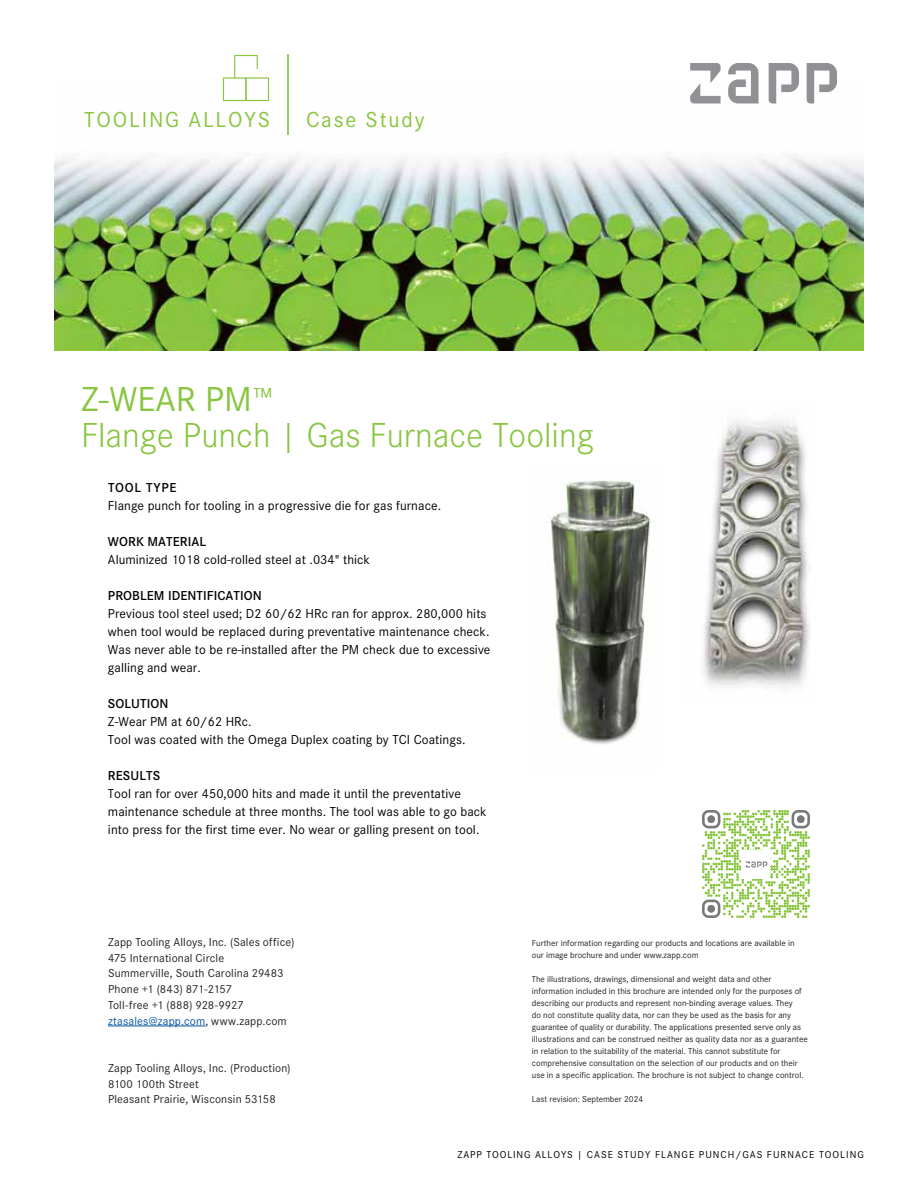
<style>
.page{position:relative;width:918px;height:1188px;background:#fff}
.page>*{position:absolute;margin:0;border:0;box-sizing:border-box;transform-origin:0 0}
.t1{font:300 36px/36px "Corporate S Pro";color:#88c540}
.t2{font:22.5px "Corporate S Pro";letter-spacing:.08em;color:#88c540}
.t3{font:13.5px/18px "Corporate S Pro";letter-spacing:.005em;color:#000}
.t4{font:600 13.5px "Corporate S Pro";letter-spacing:.005em;color:#000}
.t5{font:600 13.5px "Corporate S Pro";letter-spacing:.055em;color:#000}
.t6{font:12px/15.8px "Corporate S Pro";letter-spacing:.015em;color:#231f20}
.t7{font:10.5px "Corporate S";letter-spacing:.095em;color:#000}
.t8{font:9px/12px "Corporate S Pro";color:#231f20}
.s1{font-weight:400}
.s2{color:#0054a5}
</style>
<div class="page">
<img style="left:54px;top:81px;width:810px;height:270px">
<svg style="left:690px;top:63px;width:147px;height:41px"></svg>
<hr style="left:108px;top:1026px;width:97px;height:1px;background:#0054a5">
<svg style="left:702px;top:810px;width:108px;height:108px"></svg>
<img style="left:549px;top:480px;width:102px;height:264px">
<img style="left:703px;top:420px;width:107px;height:267px">
<hr style="left:287px;top:54px;width:2px;height:81px;background:#88c540">
<svg style="left:234px;top:54px;width:24px;height:23px"></svg>
<div style="left:223px;top:77px;width:24px;height:24px;border:1px solid #88c540"></div>
<div style="left:245px;top:77px;width:24px;height:24px;border:1px solid #88c540"></div>
<h2 class="t2" style="left:84px;top:103px;width:187px">TOOLING ALLOYS</h2>
<h2 class="t2" style="left:306px;top:103px;width:120px">Case Study</h2>
<h1 class="t1" style="left:81px;top:379px;width:514px"><span class="s1">Z-WEAR PM</span><sup>™<br></sup>Flange Punch | Gas Furnace Tooling</h1>
<h3 class="t5" style="left:108px;top:477px;width:70px">TOOL TYPE</h3>
<h3 class="t3" style="left:108px;top:495px;width:335px">Flange punch for tooling in a progressive die for gas furnace.</h3>
<h3 class="t4" style="left:108px;top:531px;width:100px">WORK MATERIAL</h3>
<h3 class="t3" style="left:108px;top:549px;width:264px">Aluminized 1018 cold-rolled steel at .034" thick</h3>
<h3 class="t4" style="left:108px;top:585px;width:155px">PROBLEM IDENTIFICATION</h3>
<h3 class="t3" style="left:108px;top:603px;width:384px">Previous tool steel used; D2 60/62 HRc ran for approx. 280,000 hits when tool would be replaced during preventative maintenance check.<br>Was never able to be re-installed after the PM check due to excessive galling and wear.</h3>
<h3 class="t4" style="left:108px;top:693px;width:62px">SOLUTION</h3>
<h3 class="t3" style="left:108px;top:711px;width:359px">Z-Wear PM at 60/62 HRc.<br>Tool was coated with the Omega Duplex coating by TCI Coatings.</h3>
<h3 class="t4" style="left:108px;top:765px;width:54px">RESULTS</h3>
<h3 class="t3" style="left:108px;top:783px;width:380px">Tool ran for over 450,000 hits and made it until the preventative maintenance schedule at three months. The tool was able to go back into press for the first time ever. No wear or galling present on tool.</h3>
<h3 class="t6" style="left:108px;top:933px;width:188px">Zapp Tooling Alloys, Inc. (Sales office)<br>475 International Circle<br>Summerville, South Carolina 29483<br>Phone +1 (843) 871-2157<br>Toll-free +1 (888) 928-9927 <span class="s2">ztasales@zapp.com</span>, www.zapp.com</h3>
<h3 class="t6" style="left:108px;top:1059px;width:184px">Zapp Tooling Alloys, Inc. (Production)<br>8100 100th Street<br>Pleasant Prairie, Wisconsin 53158</h3>
<p class="t8" style="left:532px;top:936px;width:264px">Further information regarding our products and locations are available in our image brochure and under www.zapp.com</p>
<p class="t8" style="left:532px;top:972px;width:277px">The illustrations, drawings, dimensional and weight data and other information included in this brochure are intended only for the purposes of describing our products and represent non-binding average values. They<br>do not constitute quality data, nor can they be used as the basis for any guarantee of quality or durability. The applications presented serve only as illustrations and can be construed neither as quality data nor as a guarantee in relation to the suitability of the material. This cannot substitute for comprehensive consultation on the selection of our products and on their use in a specific application. The brochure is not subject to change control.</p>
<p class="t8" style="left:532px;top:1092px;width:113px">Last revision: September 2024</p>
<p class="t7" style="left:457px;top:1149px;width:408px">ZAPP TOOLING ALLOYS | CASE STUDY FLANGE PUNCH/GAS FURNACE TOOLING</p>
</div>
